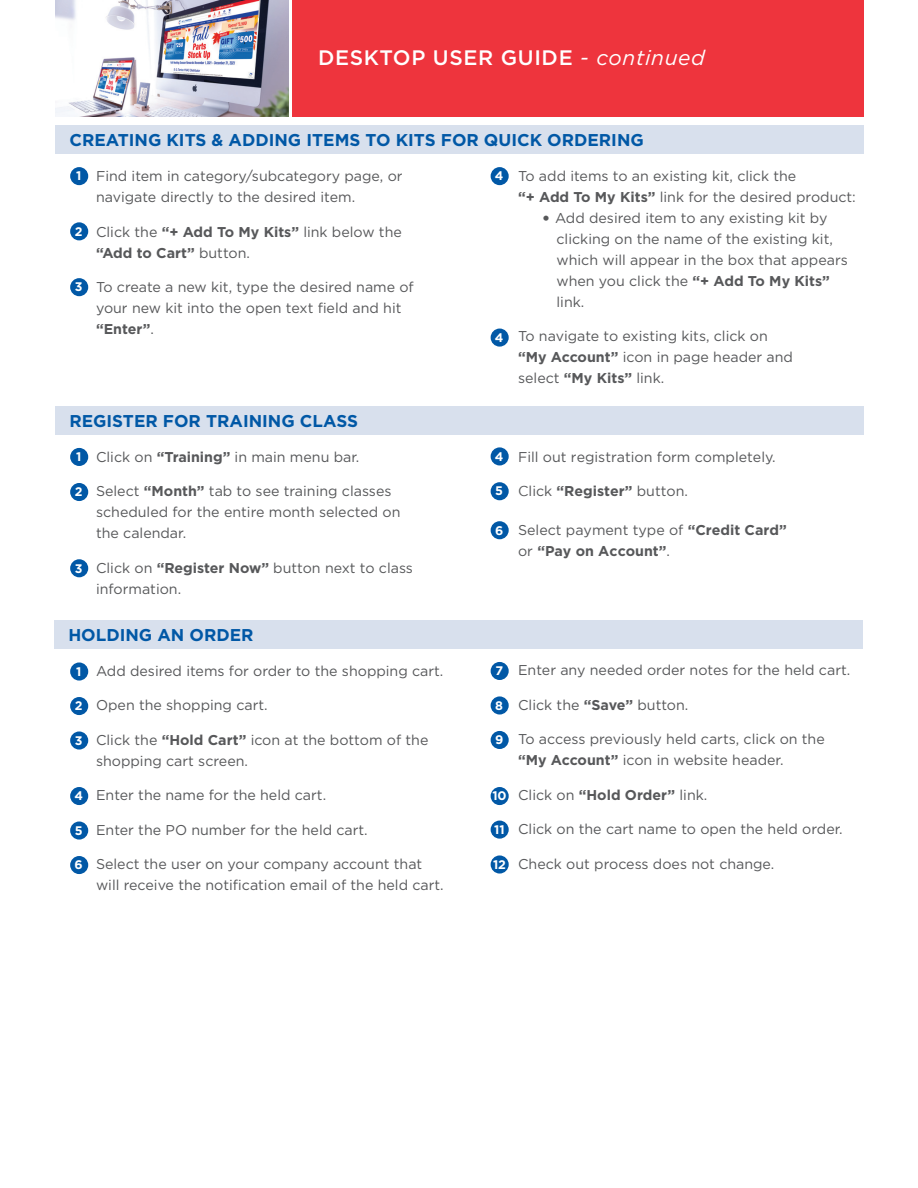
<style>
.page{position:relative;width:918px;height:1188px;background:#fff}
.page>*{position:absolute;margin:0;border:0;box-sizing:border-box;transform-origin:0 0}
.t1{font:500 21px "Gotham";letter-spacing:.03em;color:#fff}
.t2{font:700 17.1px "Gotham";color:#0158a6}
.t3{font:14.25px/21px "Gotham";color:#57585a}
.t4{font:700 14.25px/21px "Gotham";color:#57585a}
.t5{font:700 12.45px "Gotham";color:#fff}
.s1{font-weight:400;font-style:italic}
.s2{font-weight:700}
.s3{font-weight:700;font-size:12.45px;color:#fff}
.s4{font-size:19.5px}
.s5{font-weight:400}
</style>
<div class="page">
<div style="left:55px;top:126px;width:809px;height:28px;background:#d8e0ed"></div>
<div style="left:70px;top:167px;width:18px;height:18px;background:#0158a6;border-radius:50%"></div>
<div style="left:491px;top:167px;width:18px;height:18px;background:#0158a6;border-radius:50%"></div>
<div style="left:70px;top:559px;width:18px;height:18px;background:#0158a6;border-radius:50%"></div>
<div style="left:55px;top:406px;width:809px;height:29px;background:#d8e0ed"></div>
<div style="left:70px;top:448px;width:18px;height:18px;background:#0158a6;border-radius:50%"></div>
<div style="left:70px;top:483px;width:18px;height:18px;background:#0158a6;border-radius:50%"></div>
<div style="left:491px;top:447px;width:18px;height:18px;background:#0158a6;border-radius:50%"></div>
<div style="left:491px;top:482px;width:18px;height:18px;background:#0158a6;border-radius:50%"></div>
<div style="left:70px;top:222px;width:18px;height:18px;background:#0158a6;border-radius:50%"></div>
<div style="left:70px;top:278px;width:18px;height:18px;background:#0158a6;border-radius:50%"></div>
<div style="left:70px;top:731px;width:18px;height:19px;background:#0158a6;border-radius:50%"></div>
<div style="left:54px;top:620px;width:809px;height:29px;background:#d8e0ed"></div>
<div style="left:70px;top:662px;width:18px;height:19px;background:#0158a6;border-radius:50%"></div>
<div style="left:70px;top:697px;width:18px;height:18px;background:#0158a6;border-radius:50%"></div>
<div style="left:491px;top:662px;width:18px;height:18px;background:#0158a6;border-radius:50%"></div>
<div style="left:491px;top:696px;width:18px;height:19px;background:#0158a6;border-radius:50%"></div>
<div style="left:70px;top:787px;width:18px;height:18px;background:#0158a6;border-radius:50%"></div>
<div style="left:70px;top:822px;width:18px;height:18px;background:#0158a6;border-radius:50%"></div>
<div style="left:70px;top:856px;width:18px;height:18px;background:#0158a6;border-radius:50%"></div>
<div style="left:491px;top:731px;width:18px;height:18px;background:#0158a6;border-radius:50%"></div>
<div style="left:491px;top:787px;width:18px;height:18px;background:#0158a6;border-radius:50%"></div>
<div style="left:491px;top:821px;width:18px;height:18px;background:#0158a6;border-radius:50%"></div>
<div style="left:491px;top:855px;width:18px;height:19px;background:#0158a6;border-radius:50%"></div>
<div style="left:491px;top:329px;width:18px;height:18px;background:#0158a6;border-radius:50%"></div>
<div style="left:292px;top:0;width:572px;height:117px;background:#ee343d"></div>
<img style="left:55px;top:0;width:233px;height:117px">
<div style="left:491px;top:521px;width:18px;height:18px;background:#0158a6;border-radius:50%"></div>
<p class="t1" style="left:318px;top:46px;width:388px">DESKTOP USER GUIDE <span class="s1">- continued</span></p>
<p class="t2" style="left:69px;top:130px;width:576px">CREATING KITS &amp; ADDING ITEMS TO KITS FOR QUICK ORDERING</p>
<p class="t3" style="left:96px;top:165px;width:308px">Find item in category/subcategory page, or navigate directly to the desired item.</p>
<p class="t3" style="left:96px;top:221px;width:307px">Click the <span class="s2">“+ Add To My Kits”</span> link below the <span class="s2">“Add to Cart”</span> button.</p>
<p class="t3" style="left:96px;top:276px;width:319px">To create a new kit, type the desired name of your new kit into the open text field and hit <span class="s2">“Enter”</span>.</p>
<p class="t5" style="left:76px;top:169px;width:7px">1</p>
<p class="t3" style="left:518px;top:165px;width:339px;text-indent:-23px"><span class="s3">4</span> To add items to an existing kit, click the<br><span class="s2">“+ Add To My Kits”</span> link for the desired product:</p>
<p class="t3" style="left:557px;top:207px;width:293px;text-indent:-15px"><span class="s4">•</span> Add desired item to any existing kit by clicking on the name of the existing kit, which will appear in the box that appears when you click the <span class="s2">“+ Add To My Kits” </span>link.</p>
<p class="t3" style="left:518px;top:326px;width:276px">To navigate to existing kits, click on <span class="s2">“My Account”</span> icon in page header and select <span class="s2">“My Kits”</span> link.</p>
<p class="t5" style="left:75px;top:224px;width:9px">2</p>
<p class="t5" style="left:75px;top:280px;width:9px">3</p>
<p class="t5" style="left:495px;top:330px;width:10px">4</p>
<p class="t2" style="left:69px;top:411px;width:290px">REGISTER FOR TRAINING CLASS</p>
<p class="t3" style="left:96px;top:446px;width:265px">Click on <span class="s2">“Training”</span> in main menu bar.</p>
<p class="t3" style="left:96px;top:481px;width:306px">Select <span class="s2">“Month”</span> tab to see training classes scheduled for the entire month selected on the calendar.</p>
<p class="t3" style="left:96px;top:557px;width:319px">Click on <span class="s2">“Register Now”</span> button next to class information.</p>
<p class="t5" style="left:76px;top:450px;width:7px">1</p>
<p class="t5" style="left:75px;top:485px;width:9px">2</p>
<p class="t5" style="left:75px;top:561px;width:9px">3</p>
<p class="t2" style="left:68px;top:625px;width:187px">HOLDING AN ORDER</p>
<p class="t3" style="left:96px;top:660px;width:349px">Add desired items for order to the shopping cart.</p>
<p class="t3" style="left:96px;top:695px;width:173px">Open the shopping cart.</p>
<p class="t3" style="left:96px;top:729px;width:334px">Click the <span class="s2">“Hold Cart”</span> icon at the bottom of the shopping cart screen.</p>
<p class="t3" style="left:96px;top:784px;width:232px">Enter the name for the held cart.</p>
<p class="t3" style="left:96px;top:819px;width:273px">Enter the PO number for the held cart.</p>
<p class="t3" style="left:96px;top:853px;width:349px">Select the user on your company account that will receive the notification email of the held cart.</p>
<p class="t5" style="left:76px;top:664px;width:7px">1</p>
<p class="t5" style="left:75px;top:699px;width:9px">2</p>
<p class="t5" style="left:75px;top:733px;width:9px">3</p>
<p class="t5" style="left:74px;top:789px;width:10px">4</p>
<p class="t5" style="left:75px;top:823px;width:9px">5</p>
<p class="t5" style="left:75px;top:858px;width:10px">6</p>
<p class="t5" style="left:495px;top:449px;width:10px">4</p>
<p class="t5" style="left:495px;top:484px;width:9px">5</p>
<p class="t5" style="left:495px;top:523px;width:10px">6</p>
<p class="t3" style="left:518px;top:446px;width:259px">Fill out registration form completely.</p>
<p class="t3" style="left:518px;top:481px;width:171px">Click <span class="s2">“Register”</span> button.</p>
<p class="t4" style="left:518px;top:519px;width:270px"><span class="s5">Select payment type of</span> “Credit Card” <span class="s5">or</span> “Pay on Account”<span class="s5">.</span></p>
<p class="t5" style="left:495px;top:664px;width:9px">7</p>
<p class="t5" style="left:495px;top:698px;width:9px">8</p>
<p class="t5" style="left:495px;top:733px;width:10px">9</p>
<p class="t5" style="left:493px;top:788px;width:16px">10</p>
<p class="t5" style="left:494px;top:822px;width:12px">11</p>
<p class="t5" style="left:493px;top:857px;width:15px">12</p>
<p class="t3" style="left:518px;top:660px;width:334px">Enter any needed order notes for the held cart.</p>
<p class="t3" style="left:518px;top:694px;width:172px">Click the <span class="s2">“Save”</span> button.</p>
<p class="t3" style="left:518px;top:729px;width:308px">To access previously held carts, click on the <span class="s2">“My Account”</span> icon in website header.</p>
<p class="t3" style="left:518px;top:784px;width:191px">Click on <span class="s2">“Hold Order”</span> link.</p>
<p class="t3" style="left:518px;top:818px;width:326px">Click on the cart name to open the held order.</p>
<p class="t3" style="left:518px;top:853px;width:258px">Check out process does not change.</p>
</div>
